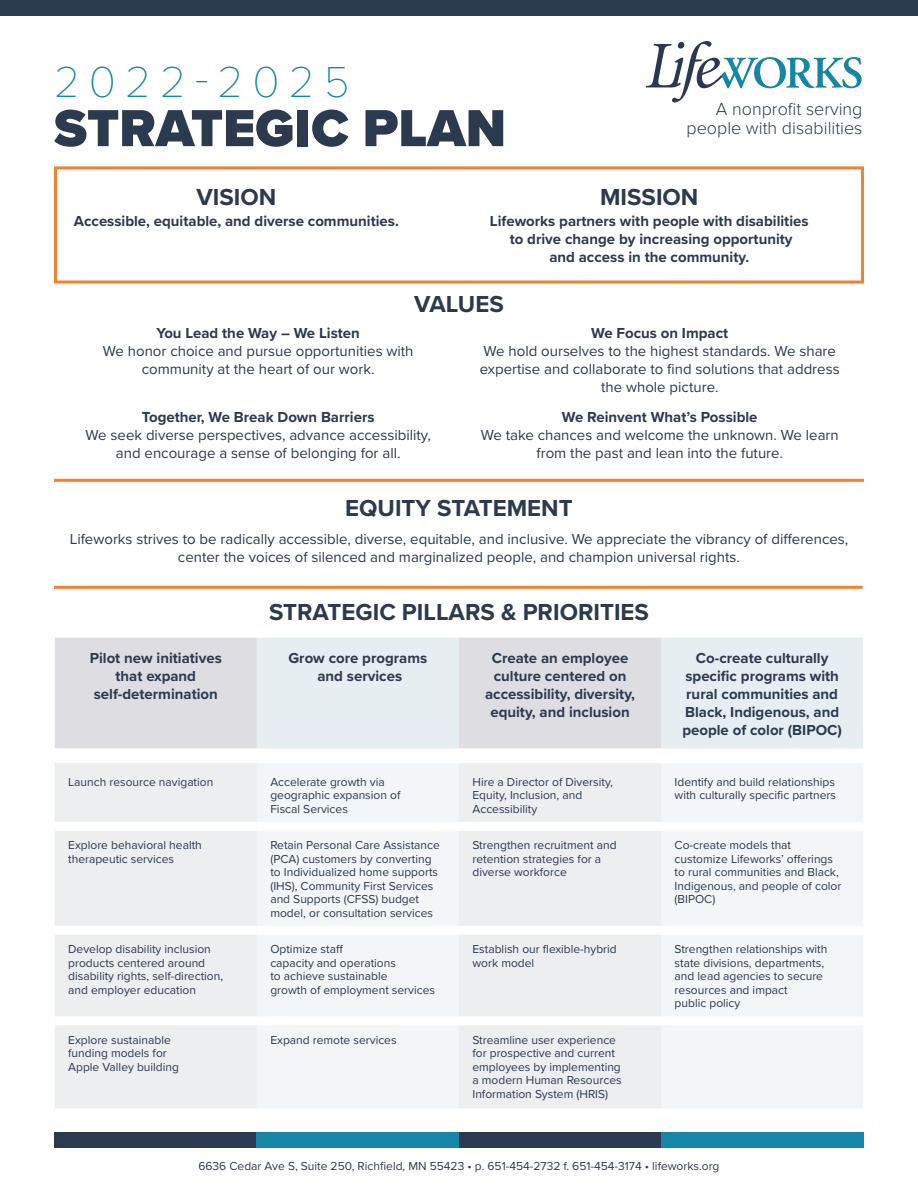
<style>
.page{position:relative;width:918px;height:1188px;background:#fff}
.page>*{position:absolute;margin:0;border:0;box-sizing:border-box;transform-origin:0 0}
.t1{font:900 54px "Proxima Nova";color:#2c3a4f}
.t2{font:100 45px "Proxima Nova T";letter-spacing:.2em;color:#1586a3}
.t3{font:700 24px "Proxima Nova";color:#2c3a4f}
.t4{font:300 18px/19.4px "Proxima Nova";color:#2a394f;text-align:right}
.t5{font:700 15px/18px "Proxima Nova";color:#2c3a4f;text-align:center}
.t6{font:15px/18px "Proxima Nova";color:#2c3a4f;text-align:center}
.t7{font:15px/18px "Proxima Nova";color:#2a394f;text-align:center}
.t8{font:12px/13.5px "Proxima Nova";color:#2a394f}
.t9{font:12px "Proxima Nova";color:#2c3a4f}
</style>
<div class="page">
<svg style="left:646px;top:41px;width:216px;height:62px"></svg>
<div style="left:55px;top:638px;width:202px;height:110px;background:#dedee2"></div>
<svg style="left:257px;top:638px;width:606px;height:110px;background:#e4e8ec"></svg>
<div style="left:54px;top:166px;width:810px;height:118px;border:3px solid #f48030"></div>
<hr style="left:54px;top:586px;width:808px;height:3px;background:#f48030">
<hr style="left:54px;top:479px;width:810px;height:3px;background:#f48030">
<div style="left:54px;top:1132px;width:202px;height:16px;background:#2c3a4f"></div>
<div style="left:459px;top:1132px;width:203px;height:16px;background:#2c3a4f"></div>
<div style="left:256px;top:1132px;width:203px;height:16px;background:#1586a3"></div>
<div style="left:662px;top:1132px;width:202px;height:16px;background:#1586a3"></div>
<div style="left:0;top:0;width:918px;height:16px;background:#2c3a4f"></div>
<div style="left:55px;top:763px;width:202px;height:345px;background:#edeef0"></div>
<div style="left:257px;top:763px;width:606px;height:345px;background:#f2f6f8"></div>
<div style="left:55px;top:926px;width:202px;height:9px;background:#fff"></div>
<div style="left:257px;top:926px;width:202px;height:9px;background:#fff"></div>
<div style="left:459px;top:926px;width:202px;height:9px;background:#fff"></div>
<div style="left:661px;top:926px;width:202px;height:9px;background:#fff"></div>
<div style="left:55px;top:822px;width:202px;height:9px;background:#fff"></div>
<div style="left:257px;top:822px;width:202px;height:9px;background:#fff"></div>
<div style="left:459px;top:822px;width:202px;height:9px;background:#fff"></div>
<div style="left:661px;top:822px;width:202px;height:9px;background:#fff"></div>
<div style="left:55px;top:1016px;width:202px;height:9px;background:#fff"></div>
<div style="left:257px;top:1016px;width:202px;height:9px;background:#fff"></div>
<div style="left:459px;top:1016px;width:202px;height:9px;background:#fff"></div>
<div style="left:661px;top:1016px;width:202px;height:9px;background:#fff"></div>
<p class="t2" style="left:54px;top:48px;width:297px">2022-2025</p>
<p class="t1" style="left:54px;top:88px;width:454px">STRATEGIC PLAN</p>
<p class="t4" style="left:687px;top:98px;width:178px">A nonprofit serving people with disabilities</p>
<p class="t3" style="left:196px;top:179px;width:81px">VISION</p>
<p class="t3" style="left:600px;top:179px;width:100px">MISSION</p>
<p class="t5" style="left:74px;top:212px;width:327px">Accessible, equitable, and diverse communities.</p>
<p class="t5" style="left:490px;top:212px;width:320px">Lifeworks partners with people with disabilities</p>
<p class="t5" style="left:510px;top:230px;width:284px">to drive change by increasing opportunity</p>
<p class="t5" style="left:549px;top:248px;width:201px">and access in the community.</p>
<p class="t3" style="left:414px;top:286px;width:91px">VALUES</p>
<p class="t5" style="left:157px;top:324px;width:205px">You Lead the Way – We Listen</p>
<p class="t6" style="left:103px;top:342px;width:312px">We honor choice and pursue opportunities with community at the heart of our work.</p>
<p class="t5" style="left:142px;top:408px;width:234px">Together, We Break Down Barriers</p>
<p class="t6" style="left:86px;top:426px;width:347px">We seek diverse perspectives, advance accessibility,</p>
<p class="t6" style="left:116px;top:444px;width:286px">and encourage a sense of belonging for all.</p>
<p class="t5" style="left:591px;top:324px;width:139px">We Focus on Impact</p>
<p class="t6" style="left:480px;top:342px;width:361px">We hold ourselves to the highest standards. We share expertise and collaborate to find solutions that address the whole picture.</p>
<p class="t5" style="left:562px;top:408px;width:197px">We Reinvent What’s Possible</p>
<p class="t6" style="left:481px;top:426px;width:360px">We take chances and welcome the unknown. We learn from the past and lean into the future.</p>
<p class="t3" style="left:345px;top:491px;width:229px">EQUITY STATEMENT</p>
<p class="t7" style="left:70px;top:529px;width:780px">Lifeworks strives to be radically accessible, diverse, equitable, and inclusive. We appreciate the vibrancy of differences, center the voices of silenced and marginalized people, and champion universal rights.</p>
<p class="t5" style="left:90px;top:649px;width:134px">Pilot new initiatives</p>
<p class="t5" style="left:116px;top:667px;width:82px">that expand</p>
<p class="t5" style="left:94px;top:685px;width:126px">self-determination</p>
<p class="t3" style="left:269px;top:594px;width:381px">STRATEGIC PILLARS &amp; PRIORITIES</p>
<p class="t5" style="left:289px;top:649px;width:140px">Grow core programs</p>
<p class="t5" style="left:317px;top:667px;width:86px">and services</p>
<p class="t5" style="left:485px;top:649px;width:152px">Create an employee culture centered on accessibility, diversity, equity, and inclusion</p>
<p class="t5" style="left:682px;top:649px;width:161px">Co-create culturally specific programs with rural communities and<br>Black, Indigenous, and people of color (BIPOC)</p>
<p class="t9" style="left:68px;top:773px;width:147px">Launch resource navigation</p>
<p class="t8" style="left:270px;top:775px;width:132px">Accelerate growth via geographic expansion of</p>
<p class="t8" style="left:270px;top:802px;width:79px">Fiscal Services</p>
<p class="t8" style="left:472px;top:775px;width:142px">Hire a Director of Diversity,<br>Equity, Inclusion, and<br>Accessibility</p>
<p class="t8" style="left:675px;top:775px;width:163px">Identify and build relationships with culturally specific partners</p>
<p class="t8" style="left:68px;top:838px;width:135px">Explore behavioral health therapeutic services</p>
<p class="t8" style="left:270px;top:838px;width:171px">Retain Personal Care Assistance (PCA) customers by converting to Individualized home supports (IHS), Community First Services and Supports (CFSS) budget model, or consultation services</p>
<p class="t8" style="left:472px;top:838px;width:146px">Strengthen recruitment and retention strategies for a</p>
<p class="t8" style="left:472px;top:865px;width:96px">diverse workforce</p>
<p class="t8" style="left:68px;top:942px;width:156px">Develop disability inclusion products centered around disability rights, self-direction, and employer education</p>
<p class="t8" style="left:270px;top:942px;width:74px">Optimize staff</p>
<p class="t8" style="left:270px;top:956px;width:127px">capacity and operations</p>
<p class="t8" style="left:270px;top:969px;width:119px">to achieve sustainable</p>
<p class="t8" style="left:270px;top:983px;width:166px">growth of employment services</p>
<p class="t8" style="left:472px;top:942px;width:146px">Establish our flexible-hybrid</p>
<p class="t8" style="left:472px;top:956px;width:63px">work model</p>
<p class="t8" style="left:68px;top:1033px;width:104px">Explore sustainable</p>
<p class="t8" style="left:68px;top:1046px;width:100px">funding models for</p>
<p class="t8" style="left:68px;top:1060px;width:112px">Apple Valley building</p>
<p class="t8" style="left:270px;top:1033px;width:128px">Expand remote services</p>
<p class="t8" style="left:472px;top:1033px;width:151px">Streamline user experience for prospective and current employees by implementing a modern Human Resources<br>Information System (HRIS)</p>
<p class="t8" style="left:675px;top:838px;width:168px">Co-create models that customize Lifeworks’ offerings to rural communities and Black,<br>Indigenous, and people of color (BIPOC)</p>
<p class="t8" style="left:675px;top:942px;width:154px">Strengthen relationships with state divisions, departments, and lead agencies to secure resources and impact</p>
<p class="t8" style="left:675px;top:996px;width:67px">public policy</p>
<p class="t8" style="left:198px;top:1159px;width:523px">6636 Cedar Ave S, Suite 250, Richfield, MN 55423 • p. 651-454-2732 f. 651-454-3174 • lifeworks.org</p>
</div>
